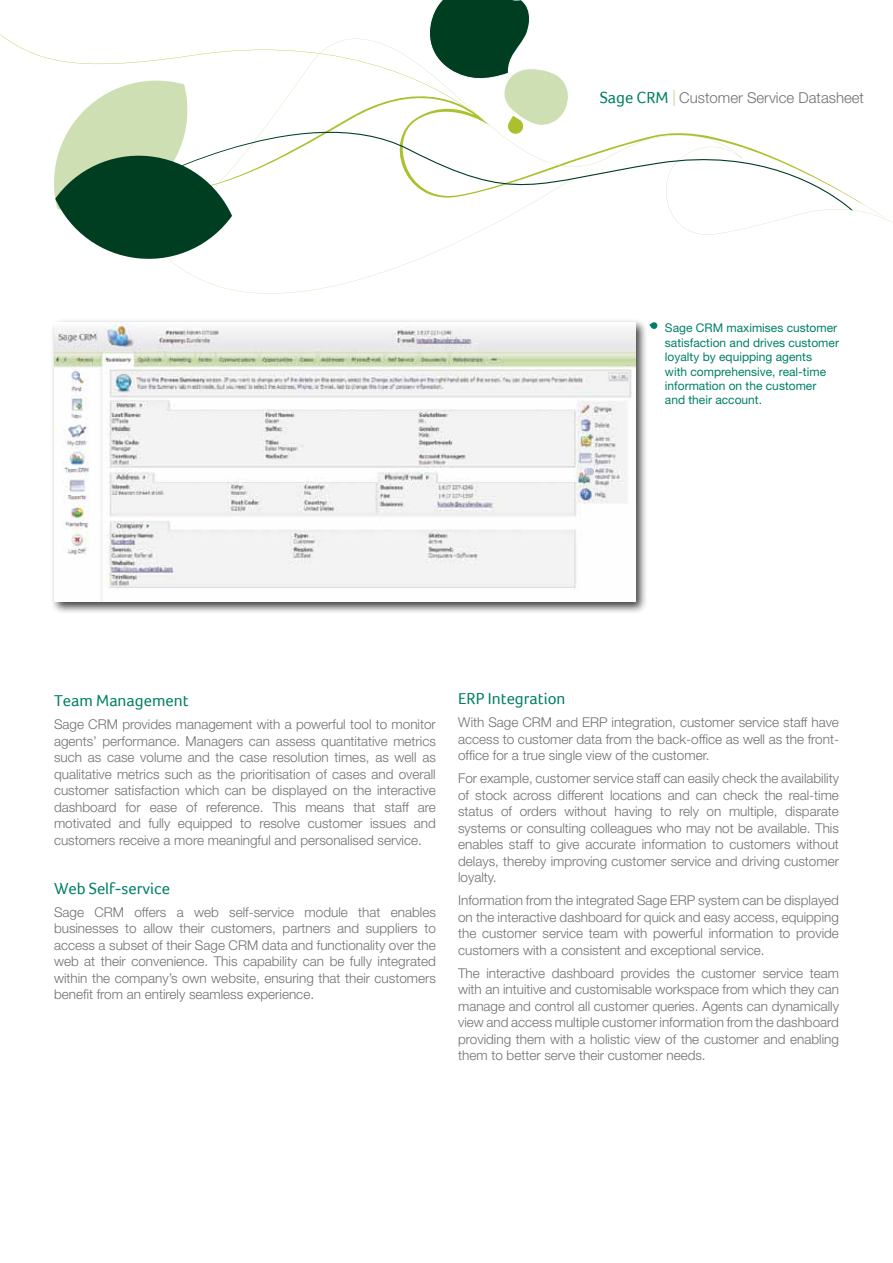
<style>
.page{position:relative;width:893px;height:1263px;background:#fff}
.page>*{position:absolute;margin:0;border:0;box-sizing:border-box;transform-origin:0 0}
.t1{font:16.5px "Foco";color:#008066}
.t2{font:300 15px "Helvetica Neue";color:#717073}
.t3{font:300 13.5px/16.5px "Helvetica Neue";color:#717073;text-align:justify}
.t4{font:12px/14.4px "Helvetica Neue";color:#008066}
.s1{font-family:"Foco";font-weight:400;font-size:16.5px;color:#008066}
.s2{font-family:"Foco";font-weight:400;font-size:16.5px;color:#cee0b3}
</style>
<div class="page">
<svg style="left:483px;top:0;width:47px;height:31px"></svg>
<svg style="left:0;top:0;width:483px;height:65px"></svg>
<svg style="left:125px;top:31px;width:768px;height:204px"></svg>
<svg style="left:172px;top:210px;width:400px;height:84px"></svg>
<svg style="left:232px;top:93px;width:621px;height:117px"></svg>
<svg style="left:54px;top:75px;width:178px;height:187px"></svg>
<div style="left:50px;top:318px;width:597px;height:296px;background:#000;opacity:.75"></div>
<img style="left:54px;top:322px;width:581px;height:280px">
<svg style="left:649px;top:322px;width:9px;height:7px"></svg>
<p class="t2" style="left:600px;top:89px;width:266px"><span class="s1">Sage CRM</span> <span class="s2">|</span> Customer Service Datasheet</p>
<p class="t4" style="left:665px;top:321px;width:176px">Sage CRM maximises customer satisfaction and drives customer loyalty by equipping agents<br>with comprehensive, real-time information on the customer and their account.</p>
<p class="t1" style="left:54px;top:691px;width:136px">Team Management</p>
<p class="t3" style="left:54px;top:716px;width:383px">Sage CRM provides management with a powerful tool to monitor agents’ performance. Managers can assess quantitative metrics such as case volume and the case resolution times, as well as qualitative metrics such as the prioritisation of cases and overall customer satisfaction which can be displayed on the interactive dashboard for ease of reference. This means that staff are motivated and fully equipped to resolve customer issues and customers receive a more meaningful and personalised service.</p>
<p class="t1" style="left:54px;top:878px;width:118px">Web Self-service</p>
<p class="t3" style="left:54px;top:903px;width:383px">Sage CRM offers a web self-service module that enables businesses to allow their customers, partners and suppliers to access a subset of their Sage CRM data and functionality over the web at their convenience. This capability can be fully integrated within the company’s own website, ensuring that their customers benefit from an entirely seamless experience.</p>
<p class="t1" style="left:458px;top:689px;width:109px">ERP Integration</p>
<p class="t3" style="left:458px;top:714px;width:382px">With Sage CRM and ERP integration, customer service staff have access to customer data from the back-office as well as the front&shy;office for a true single view of the customer.</p>
<p class="t3" style="left:458px;top:770px;width:382px">For example, customer service staff can easily check the availability of stock across different locations and can check the real-time status of orders without having to rely on multiple, disparate systems or consulting colleagues who may not be available. This enables staff to give accurate information to customers without delays, thereby improving customer service and driving customer loyalty.</p>
<p class="t3" style="left:458px;top:892px;width:382px">Information from the integrated Sage ERP system can be displayed on the interactive dashboard for quick and easy access, equipping the customer service team with powerful information to provide customers with a consistent and exceptional service.</p>
<p class="t3" style="left:458px;top:964px;width:382px">The interactive dashboard provides the customer service team with an intuitive and customisable workspace from which they can manage and control all customer queries. Agents can dynamically view and access multiple customer information from the dashboard providing them with a holistic view of the customer and enabling them to better serve their customer needs.</p>
</div>
